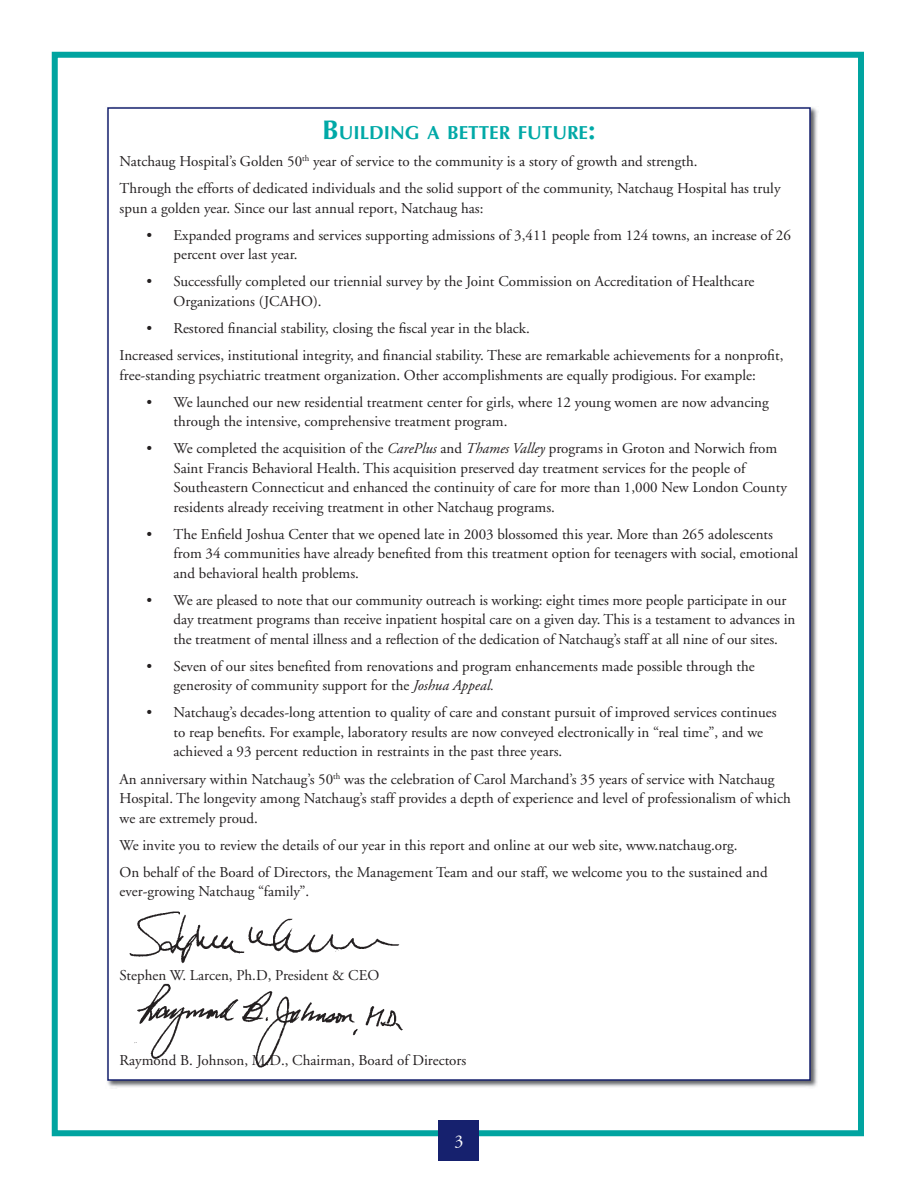
<style>
.page{position:relative;width:918px;height:1188px;background:#fff}
.page>*{position:absolute;margin:0;border:0;box-sizing:border-box;transform-origin:0 0}
.t1{font:700 18.9px "Optima";color:#00a9a7}
.t2{font:18px "Adobe Garamond Pro";color:#fff}
.t3{font:15px/19.5px "Adobe Garamond";color:#231f20}
.s1{font-size:27px}
.s2{font-style:italic}
</style>
<div class="page">
<div style="left:52px;top:52px;width:812px;height:1084px;border:6px solid #00a4a0"></div>
<div style="left:439px;top:1120px;width:40px;height:41px;background:#16216e"></div>
<img style="left:107px;top:107px;width:711px;height:981px">
<div style="left:108px;top:108px;width:702px;height:972px;background:#fff"></div>
<img style="left:129px;top:911px;width:271px;height:53px">
<img style="left:134px;top:983px;width:269px;height:85px">
<p class="t1" style="left:322px;top:122px;width:275px"><span class="s1">B</span>UILDING A BETTER FUTURE<span class="s1">:</span></p>
<p class="t3" style="left:120px;top:148px;width:663px;line-height:27px">Natchaug Hospital’s Golden 50<sup>th</sup> year of service to the community is a story of growth and strength.<br>Through the efforts of dedicated individuals and the solid support of the community, Natchaug Hospital has truly</p>
<p class="t3" style="left:174px;top:195px;width:619px;line-height:27px;text-indent:-54px">spun a golden year. Since our last annual report, Natchaug has:<br>Expanded programs and services supporting admissions of 3,411 people from 124 towns, an increase of 26</p>
<p class="t3" style="left:174px;top:242px;width:582px;line-height:27px">percent over last year.<br>Successfully completed our triennial survey by the Joint Commission on Accreditation of Healthcare</p>
<p class="t3" style="left:174px;top:292px;width:150px">Organizations (JCAHO).</p>
<p class="t3" style="left:174px;top:319px;width:358px">Restored financial stability, closing the fiscal year in the black.</p>
<p class="t3" style="left:120px;top:346px;width:665px">Increased services, institutional integrity, and financial stability. These are remarkable achievements for a nonprofit,</p>
<p class="t3" style="left:174px;top:362px;width:597px;line-height:27px;text-indent:-54px">free-standing psychiatric treatment organization. Other accomplishments are equally prodigious. For example:<br>We launched our new residential treatment center for girls, where 12 young women are now advancing</p>
<p class="t3" style="left:174px;top:408px;width:605px;line-height:27px">through the intensive, comprehensive treatment program.<br>We completed the acquisition of the <span class="s2">CarePlus</span> and <span class="s2">Thames Valley</span> programs in Groton and Norwich from</p>
<p class="t3" style="left:174px;top:459px;width:615px">Saint Francis Behavioral Health. This acquisition preserved day treatment services for the people of<br>Southeastern Connecticut and enhanced the continuity of care for more than 1,000 New London County residents already receiving treatment in other Natchaug programs.</p>
<p class="t3" style="left:174px;top:525px;width:626px">The Enfield Joshua Center that we opened late in 2003 blossomed this year. More than 265 adolescents from 34 communities have already benefited from this treatment option for teenagers with social, emotional and behavioral health problems.</p>
<p class="t3" style="left:174px;top:591px;width:623px">We are pleased to note that our community outreach is working: eight times more people participate in our day treatment programs than receive inpatient hospital care on a given day. This is a testament to advances in the treatment of mental illness and a reflection of the dedication of Natchaug’s staff at all nine of our sites.</p>
<p class="t3" style="left:174px;top:657px;width:583px">Seven of our sites benefited from renovations and program enhancements made possible through the generosity of community support for the <span class="s2">Joshua Appeal.</span></p>
<p class="t3" style="left:174px;top:703px;width:605px">Natchaug’s decades-long attention to quality of care and constant pursuit of improved services continues to reap benefits. For example, laboratory results are now conveyed electronically in “real time”, and we achieved a 93 percent reduction in restraints in the past three years.</p>
<p class="t3" style="left:120px;top:769px;width:673px">An anniversary within Natchaug’s 50<sup>th</sup> was the celebration of Carol Marchand’s 35 years of service with Natchaug<br>Hospital. The longevity among Natchaug’s staff provides a depth of experience and level of professionalism of which we are extremely proud.</p>
<p class="t3" style="left:120px;top:832px;width:650px;line-height:27px">We invite you to review the details of our year in this report and online at our web site, www.natchaug.org.<br>On behalf of the Board of Directors, the Management Team and our staff, we welcome you to the sustained and</p>
<p class="t3" style="left:120px;top:882px;width:191px">ever-growing Natchaug “family”.</p>
<p class="t3" style="left:147px;top:226px;width:7px">•</p>
<p class="t3" style="left:147px;top:272px;width:7px">•</p>
<p class="t3" style="left:147px;top:319px;width:7px">•</p>
<p class="t3" style="left:147px;top:393px;width:7px">•</p>
<p class="t3" style="left:147px;top:439px;width:7px">•</p>
<p class="t3" style="left:147px;top:525px;width:7px">•</p>
<p class="t3" style="left:147px;top:591px;width:7px">•</p>
<p class="t3" style="left:147px;top:657px;width:7px">•</p>
<p class="t3" style="left:147px;top:703px;width:7px">•</p>
<p class="t3" style="left:120px;top:966px;width:261px">Stephen W. Larcen, Ph.D, President &amp; CEO</p>
<p class="t3" style="left:120px;top:1051px;width:348px">Raymond B. Johnson, M.D., Chairman, Board of Directors</p>
<p class="t2" style="left:454px;top:1131px;width:10px">3</p>
</div>
